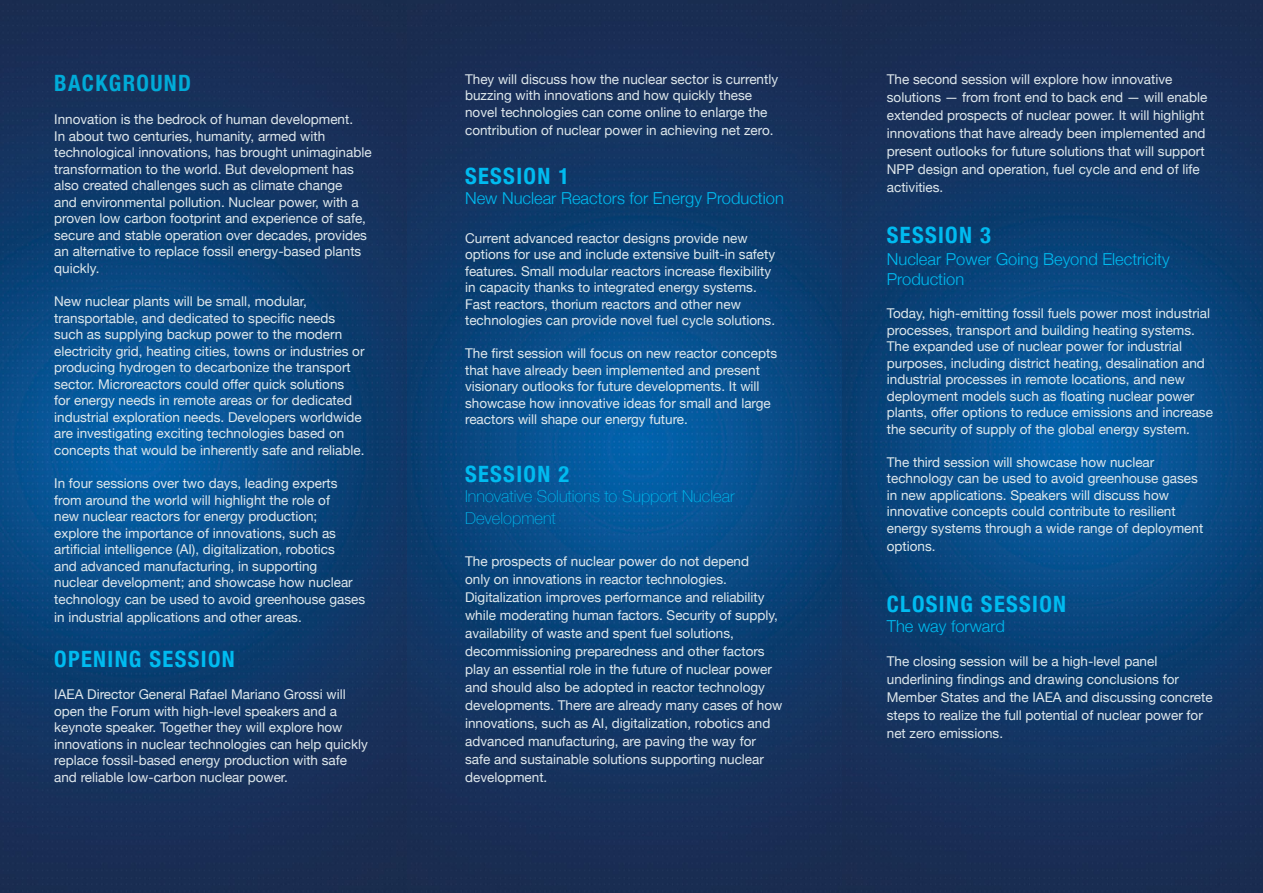
<style>
.page{position:relative;width:1263px;height:893px;background:#fff}
.page>*{position:absolute;margin:0;border:0;box-sizing:border-box;transform-origin:0 0}
.t1{font:700 condensed 22.5px "Helvetica Neue";letter-spacing:.06em;color:#00bbf0}
.t2{font:700 condensed 22.5px "Helvetica Neue";letter-spacing:.06em;color:#00abd8}
.t3{font:300 16.5px/19.8px "Helvetica Neue";color:#00bbf0}
.t4{font:100 16.5px/21.6px "Helvetica Neue";color:#00bbf0}
.t5{font:13.5px/16.5px "Helvetica Neue";color:#dfe8ec}
</style>
<div class="page">
<img style="left:0;top:0;width:1263px;height:893px">
<h1 class="t2" style="left:54px;top:64px;width:138px">BACKGROUND</h1>
<p class="t5" style="left:54px;top:112px;width:319px">Innovation is the bedrock of human development.<br>In about two centuries, humanity, armed with technological innovations, has brought unimaginable transformation to the world. But development has also created challenges such as climate change<br>and environmental pollution. Nuclear power, with a proven low carbon footprint and experience of safe, secure and stable operation over decades, provides an alternative to replace fossil energy-based plants quickly.</p>
<p class="t5" style="left:54px;top:294px;width:312px">New nuclear plants will be small, modular, transportable, and dedicated to specific needs such as supplying backup power to the modern electricity grid, heating cities, towns or industries or producing hydrogen to decarbonize the transport sector. Microreactors could offer quick solutions<br>for energy needs in remote areas or for dedicated industrial exploration needs. Developers worldwide are investigating exciting technologies based on concepts that would be inherently safe and reliable.</p>
<p class="t5" style="left:54px;top:476px;width:313px">In four sessions over two days, leading experts from around the world will highlight the role of<br>new nuclear reactors for energy production;<br>explore the importance of innovations, such as artificial intelligence (AI), digitalization, robotics<br>and advanced manufacturing, in supporting<br>nuclear development; and showcase how nuclear technology can be used to avoid greenhouse gases</p>
<p class="t5" style="left:54px;top:609px;width:249px">in industrial applications and other areas.</p>
<h1 class="t1" style="left:54px;top:640px;width:182px">OPENING SESSION</h1>
<p class="t5" style="left:54px;top:687px;width:315px">IAEA Director General Rafael Mariano Grossi will open the Forum with high-level speakers and a keynote speaker. Together they will explore how innovations in nuclear technologies can help quickly replace fossil-based energy production with safe and reliable low-carbon nuclear power.</p>
<p class="t5" style="left:465px;top:72px;width:315px">They will discuss how the nuclear sector is currently buzzing with innovations and how quickly these novel technologies can come online to enlarge the</p>
<p class="t5" style="left:465px;top:123px;width:310px">contribution of nuclear power in achieving net zero.</p>
<h1 class="t1" style="left:465px;top:157px;width:106px">SESSION 1</h1>
<p class="t3" style="left:465px;top:187px;width:320px">New Nuclear Reactors for Energy Production</p>
<p class="t5" style="left:465px;top:230px;width:312px">Current advanced reactor designs provide new options for use and include extensive built-in safety features. Small modular reactors increase flexibility in capacity thanks to integrated energy systems.<br>Fast reactors, thorium reactors and other new technologies can provide novel fuel cycle solutions.</p>
<p class="t5" style="left:465px;top:346px;width:313px">The first session will focus on new reactor concepts that have already been implemented and present visionary outlooks for future developments. It will showcase how innovative ideas for small and large reactors will shape our energy future.</p>
<h1 class="t1" style="left:465px;top:456px;width:106px">SESSION 2</h1>
<p class="t4" style="left:465px;top:485px;width:271px">Innovative Solutions to Support Nuclear<br>Development</p>
<p class="t5" style="left:465px;top:553px;width:319px;line-height:18px">The prospects of nuclear power do not depend<br>only on innovations in reactor technologies.<br>Digitalization improves performance and reliability while moderating human factors. Security of supply, availability of waste and spent fuel solutions, decommissioning preparedness and other factors play an essential role in the future of nuclear power and should also be adopted in reactor technology developments. There are already many cases of how innovations, such as AI, digitalization, robotics and advanced manufacturing, are paving the way for safe and sustainable solutions supporting nuclear development.</p>
<p class="t5" style="left:887px;top:71px;width:322px;line-height:18px">The second session will explore how innovative solutions — from front end to back end — will enable extended prospects of nuclear power. It will highlight innovations that have already been implemented and present outlooks for future solutions that will support NPP design and operation, fuel cycle and end of life activities.</p>
<h1 class="t1" style="left:887px;top:216px;width:106px">SESSION 3</h1>
<p class="t3" style="left:887px;top:248px;width:284px">Nuclear Power Going Beyond Electricity<br>Production</p>
<p class="t5" style="left:887px;top:306px;width:328px">Today, high-emitting fossil fuels power most industrial processes, transport and building heating systems.<br>The expanded use of nuclear power for industrial purposes, including district heating, desalination and industrial processes in remote locations, and new deployment models such as floating nuclear power plants, offer options to reduce emissions and increase the security of supply of the global energy system.</p>
<p class="t5" style="left:887px;top:454px;width:318px">The third session will showcase how nuclear technology can be used to avoid greenhouse gases in new applications. Speakers will discuss how innovative concepts could contribute to resilient energy systems through a wide range of deployment</p>
<p class="t5" style="left:887px;top:538px;width:50px">options.</p>
<h1 class="t1" style="left:887px;top:585px;width:181px">CLOSING SESSION</h1>
<p class="t3" style="left:887px;top:615px;width:120px">The way forward</p>
<p class="t5" style="left:887px;top:653px;width:327px;line-height:18px">The closing session will be a high-level panel underlining findings and drawing conclusions for Member States and the IAEA and discussing concrete steps to realize the full potential of nuclear power for net zero emissions.</p>
</div>
